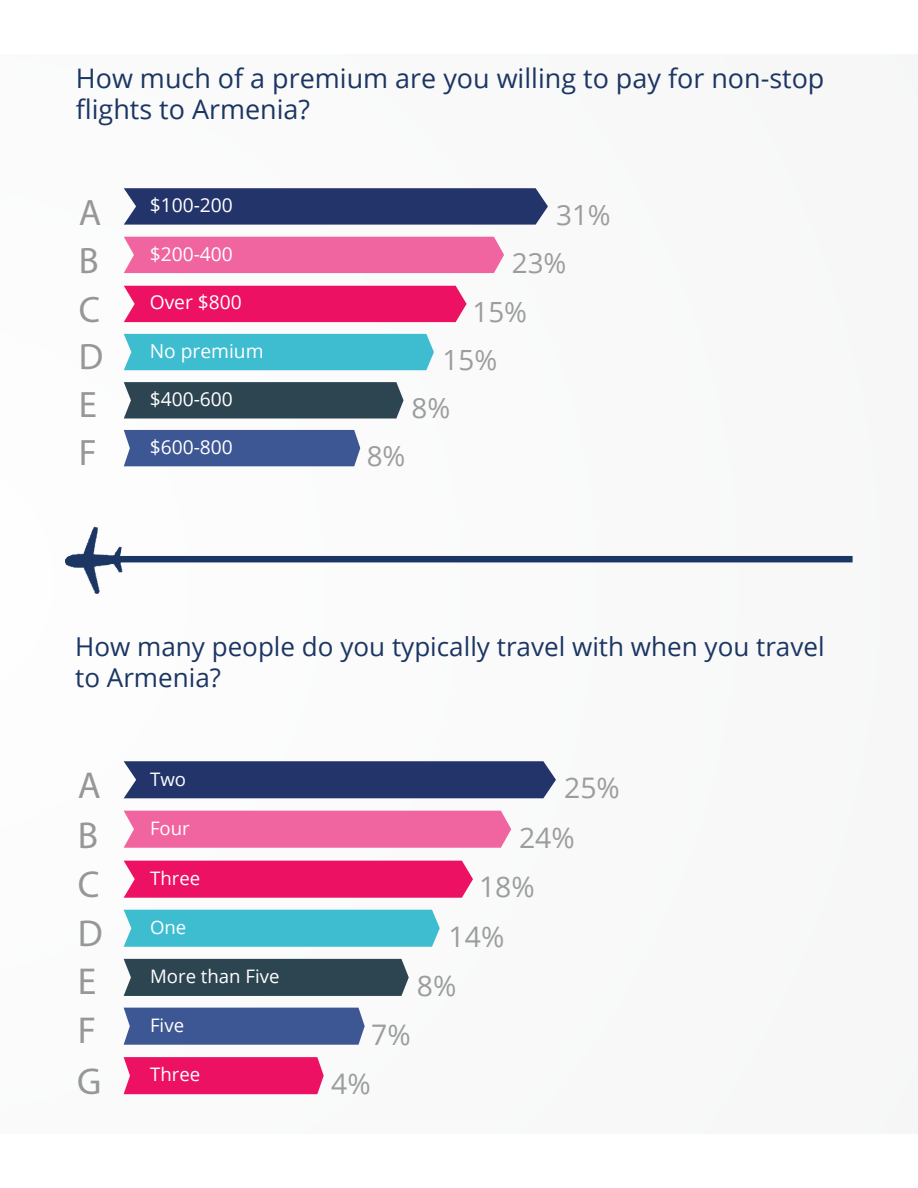
<style>
.page{position:relative;width:918px;height:1188px;background:#fff}
.page>*{position:absolute;margin:0;border:0;box-sizing:border-box;transform-origin:0 0}
.t1{font:37.5px/49.1px "Bebas";color:#989798}
.t2{font:36.9px/48px "Bebas";color:#989798}
.t3{font:28.35px/49.3px "Open Sans";color:#9b9c9d}
.t4{font:27.75px/48.4px "Open Sans";color:#9b9c9d}
.t5{font:27px/31.8px "Open Sans";color:#1c3663}
.t6{font:26.1px/30.8px "Open Sans";color:#1c3663}
.t7{font:19.2px "Open Sans";color:#fff}
.t8{font:18.6px "Open Sans";color:#fff}
</style>
<div class="page">
<div style="left:0;top:54px;width:918px;height:1080px;background:#f9f9f9"></div>
<div style="left:124px;top:237px;width:380px;height:36px;background:#f0659f"></div>
<div style="left:124px;top:286px;width:343px;height:36px;background:#ed1163"></div>
<div style="left:124px;top:334px;width:310px;height:36px;background:#3ebdd0"></div>
<svg style="left:124px;top:382px;width:280px;height:37px;background:#344c58"></svg>
<svg style="left:124px;top:188px;width:424px;height:37px;background:#2c3c71"></svg>
<div style="left:124px;top:430px;width:236px;height:36px;background:#3d5694"></div>
<img style="left:65px;top:527px;width:788px;height:67px">
<div style="left:124px;top:811px;width:387px;height:37px;background:#f0659f"></div>
<div style="left:124px;top:861px;width:349px;height:37px;background:#ed1163"></div>
<div style="left:124px;top:910px;width:316px;height:37px;background:#3ebdd0"></div>
<div style="left:124px;top:959px;width:285px;height:37px;background:#2c4551"></div>
<div style="left:124px;top:761px;width:432px;height:37px;background:#23346b"></div>
<div style="left:124px;top:1008px;width:241px;height:37px;background:#3d5694"></div>
<div style="left:124px;top:1057px;width:200px;height:37px;background:#ed1163"></div>
<p class="t5" style="left:76px;top:61px;width:750px">How much of a premium are you willing to pay for non-stop flights to Armenia?</p>
<p class="t2" style="left:79px;top:188px;width:26px">A<br>B<br>C<br>D<br>E</p>
<p class="t7" style="left:150px;top:192px;width:85px">$100-200</p>
<p class="t7" style="left:150px;top:241px;width:85px">$200-400</p>
<p class="t7" style="left:150px;top:289px;width:94px">Over $800</p>
<p class="t7" style="left:150px;top:338px;width:115px">No premium</p>
<p class="t7" style="left:150px;top:386px;width:85px">$400-600</p>
<p class="t7" style="left:150px;top:434px;width:85px">$600-800</p>
<p class="t2" style="left:79px;top:428px;width:19px">F</p>
<p class="t4" style="left:367px;top:431px;width:40px">8%</p>
<p class="t4" style="left:512px;top:190px;width:100px;text-indent:44px">31%<br>23%</p>
<p class="t4" style="left:473px;top:287px;width:56px">15%</p>
<p class="t4" style="left:412px;top:335px;width:87px;text-indent:31px">15%<br>8%</p>
<p class="t6" style="left:75px;top:631px;width:751px">How many people do you typically travel with when you travel to Armenia?</p>
<p class="t1" style="left:78px;top:761px;width:27px">A<br>B<br>C<br>D<br>E</p>
<p class="t8" style="left:150px;top:766px;width:37px">Two</p>
<p class="t8" style="left:150px;top:816px;width:41px">Four</p>
<p class="t8" style="left:150px;top:865px;width:52px">Three</p>
<p class="t8" style="left:150px;top:914px;width:38px">One</p>
<p class="t8" style="left:150px;top:964px;width:131px">More than Five</p>
<p class="t1" style="left:78px;top:1005px;width:20px">F</p>
<p class="t3" style="left:371px;top:1009px;width:41px">7%</p>
<p class="t8" style="left:150px;top:1013px;width:36px">Five</p>
<p class="t8" style="left:150px;top:1062px;width:52px">Three</p>
<p class="t1" style="left:77px;top:1056px;width:26px">G</p>
<p class="t3" style="left:331px;top:1058px;width:41px">4%</p>
<p class="t3" style="left:519px;top:763px;width:102px;text-indent:45px">25%<br>24%</p>
<p class="t3" style="left:479px;top:861px;width:57px">18%</p>
<p class="t3" style="left:417px;top:911px;width:89px;text-indent:32px">14%<br>8%</p>
</div>
